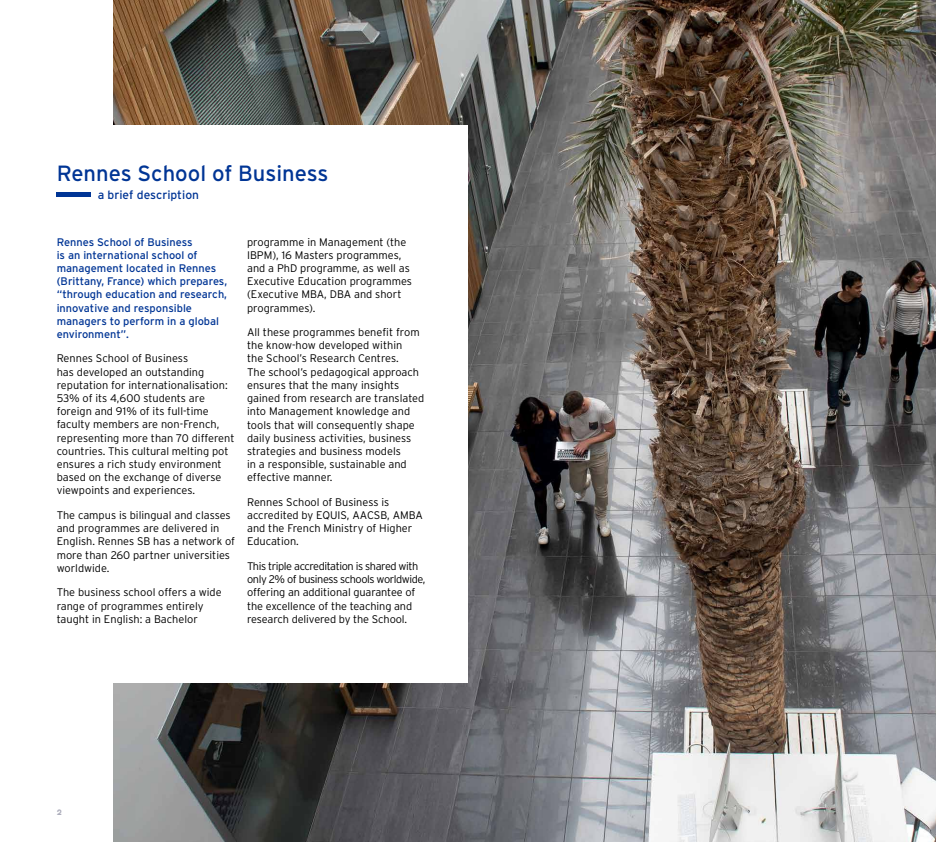
<style>
.page{position:relative;width:936px;height:842px;background:#fff}
.page>*{position:absolute;margin:0;border:0;box-sizing:border-box;transform-origin:0 0}
.t1{font:22px "Interstate";color:#003595}
.t2{font:12px "Interstate";color:#003595}
.t3{font:300 11px/13.2px "Interstate";color:#000}
.t4{font:11px/13.2px "Interstate";color:#003595}
.t5{font:300 11px/13.2px "Interstate";letter-spacing:-.03em;color:#000}
.t6{font:10px "Eurofurencebold";color:#adaebc}
</style>
<div class="page">
<img style="left:113px;top:0;width:822px;height:842px">
<div style="left:0;top:126px;width:468px;height:557px;background:#fff"></div>
<div style="left:57px;top:192px;width:34px;height:5px;background:#003595"></div>
<h1 class="t1" style="left:57px;top:159px;width:273px">Rennes School of Business</h1>
<p class="t2" style="left:98px;top:187px;width:103px">a brief description</p>
<p class="t4" style="left:57px;top:235px;width:172px">Rennes School of Business<br>is an international school of management located in Rennes (Brittany, France) which prepares, “through education and research, innovative and responsible managers to perform in a global environment”.</p>
<p class="t3" style="left:57px;top:352px;width:179px">Rennes School of Business<br>has developed an outstanding reputation for internationalisation:<br>53% of its 4,600 students are foreign and 91% of its full-time faculty members are non-French, representing more than 70 different countries. This cultural melting pot ensures a rich study environment based on the exchange of diverse viewpoints and experiences.</p>
<p class="t3" style="left:57px;top:508px;width:180px">The campus is bilingual and classes and programmes are delivered in<br>English. Rennes SB has a network of more than 260 partner universities worldwide.</p>
<p class="t3" style="left:57px;top:586px;width:166px">The business school offers a wide range of programmes entirely taught in English: a Bachelor</p>
<p class="t3" style="left:247px;top:235px;width:166px">programme in Management (the<br>IBPM), 16 Masters programmes, and a PhD programme, as well as<br>Executive Education programmes (Executive MBA, DBA and short programmes).</p>
<p class="t3" style="left:247px;top:325px;width:179px">All these programmes benefit from the know-how developed within<br>the School’s Research Centres.<br>The school’s pedagogical approach ensures that the many insights gained from research are translated into Management knowledge and tools that will consequently shape daily business activities, business strategies and business models<br>in a responsible, sustainable and effective manner.</p>
<p class="t3" style="left:247px;top:495px;width:177px">Rennes School of Business is accredited by EQUIS, AACSB, AMBA and the French Ministry of Higher<br>Education.</p>
<p class="t5" style="left:247px;top:559px;width:180px">This triple accreditation is shared with only 2% of business schools worldwide, offering an additional guarantee of the excellence of the teaching and research delivered by the School.</p>
<p class="t6" style="left:57px;top:806px;width:7px">2</p>
</div>
